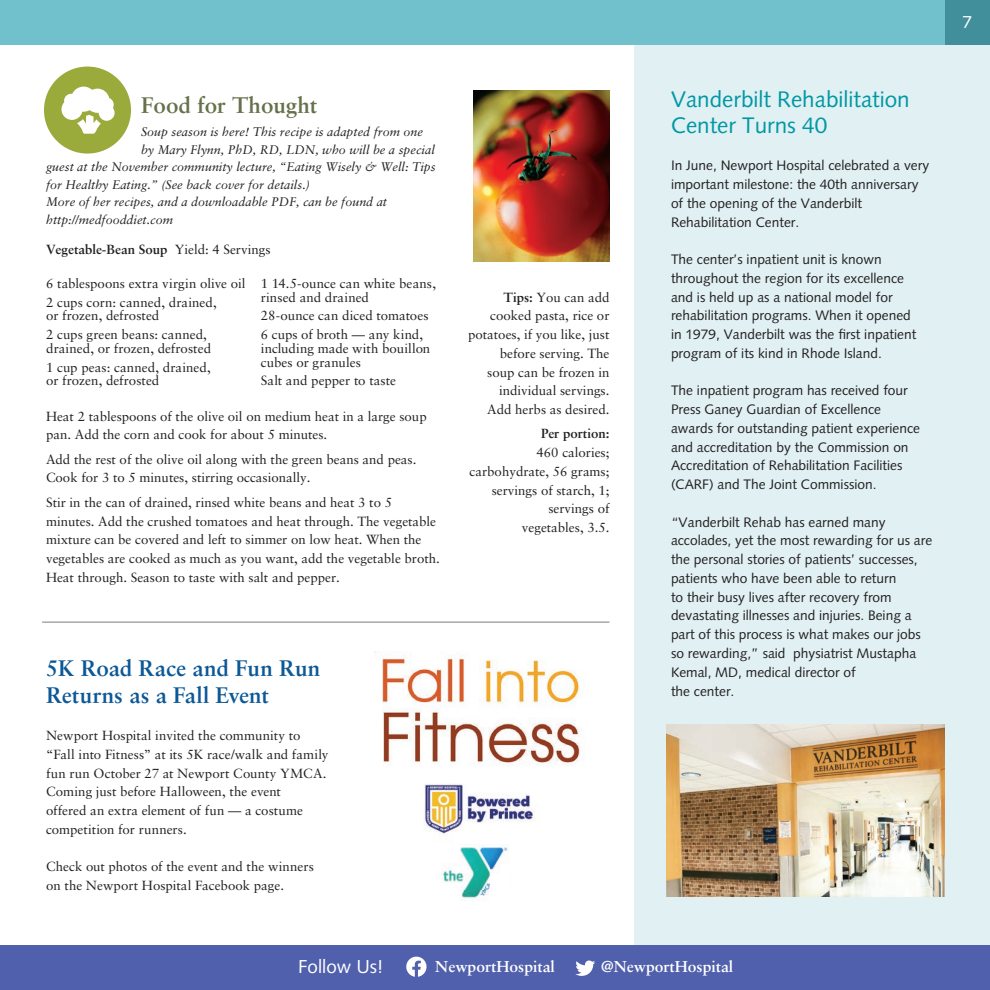
<style>
.page{position:relative;width:990px;height:990px;background:#fff}
.page>*{position:absolute;margin:0;border:0;box-sizing:border-box;transform-origin:0 0}
.t1{font:700 22.5px/26.2px "Sabon";color:#0c5896}
.t2{font:22.5px/26.2px "Syntax";color:#0097a4}
.t3{font:700 22.5px "Sabon";color:#65714a}
.t4{font:18.75px "Syntax";color:#fff}
.t5{font:17.5px "Syntax";color:#fff}
.t6{font:700 15.75px "Sabon";color:#fff}
.t7{font:13.75px/18.8px "Syntax";color:#231f20}
.t8{font:13.25px/18.8px "Sabon";color:#231f20}
.t9{font:700 13.25px "Sabon";color:#231f20}
.t10{font:italic 12.5px/17.5px "Sabon";color:#231f20}
.s1{font-weight:400}
.s2{font-weight:700}
</style>
<div class="page">
<div style="left:635px;top:45px;width:355px;height:925px;background:#e0f0f3"></div>
<div style="left:945px;top:0;width:45px;height:45px;background:#428f9c"></div>
<svg style="left:44px;top:67px;width:87px;height:87px"></svg>
<img style="left:473px;top:90px;width:136px;height:171px">
<img style="left:442px;top:845px;width:66px;height:56px">
<img style="left:424px;top:783px;width:115px;height:52px">
<img style="left:375px;top:652px;width:208px;height:114px">
<img style="left:666px;top:725px;width:279px;height:171px">
<hr style="left:42px;top:622px;width:568px;height:1px;background:#939598">
<div style="left:0;top:0;width:945px;height:45px;background:#70c1cb"></div>
<div style="left:0;top:945px;width:990px;height:45px;background:#5060ac"></div>
<svg style="left:406px;top:957px;width:21px;height:20px"></svg>
<svg style="left:575px;top:961px;width:20px;height:15px"></svg>
<p class="t3" style="left:141px;top:91px;width:178px">Food for Thought</p>
<p class="t10" style="left:141px;top:123px;width:284px">Soup season is here! This recipe is adapted from one</p>
<p class="t10" style="left:46px;top:141px;width:391px;text-indent:95px">by Mary Flynn, PhD, RD, LDN, who will be a special guest at the November community lecture, “Eating Wisely &amp; Well: Tips for Healthy Eating.” (See back cover for details.)<br>More of her recipes, and a downloadable PDF, can be found at http://medfooddiet.com</p>
<h5 class="t9" style="left:46px;top:241px;width:226px">Vegetable-Bean Soup <span class="s1">Yield: 4 Servings</span></h5>
<p class="t8" style="left:261px;top:276px;width:177px;line-height:13.8px;text-indent:-215px">6 tablespoons extra virgin olive oil 1 14.5-ounce can white beans, rinsed and drained</p>
<p class="t8" style="left:46px;top:295px;width:172px;line-height:13.8px">2 cups corn: canned, drained, or frozen, defrosted</p>
<p class="t8" style="left:261px;top:306px;width:169px">28-ounce can diced tomatoes</p>
<p class="t8" style="left:46px;top:325px;width:162px">2 cups green beans: canned,</p>
<p class="t8" style="left:261px;top:325px;width:164px">6 cups of broth — any kind,</p>
<p class="t8" style="left:46px;top:339px;width:166px">drained, or frozen, defrosted</p>
<p class="t8" style="left:261px;top:341px;width:171px;line-height:13.8px">including made with bouillon cubes or granules</p>
<p class="t8" style="left:46px;top:360px;width:166px;line-height:13.8px">1 cup peas: canned, drained, or frozen, defrosted</p>
<p class="t8" style="left:261px;top:371px;width:137px">Salt and pepper to taste</p>
<p class="t8" style="left:46px;top:406px;width:382px">Heat 2 tablespoons of the olive oil on medium heat in a large soup pan. Add the corn and cook for about 5 minutes.</p>
<p class="t8" style="left:46px;top:450px;width:372px">Add the rest of the olive oil along with the green beans and peas.<br>Cook for 3 to 5 minutes, stirring occasionally.</p>
<p class="t8" style="left:46px;top:493px;width:395px">Stir in the can of drained, rinsed white beans and heat 3 to 5 minutes. Add the crushed tomatoes and heat through. The vegetable mixture can be covered and left to simmer on low heat. When the vegetables are cooked as much as you want, add the vegetable broth.<br>Heat through. Season to taste with salt and pepper.</p>
<p class="t8" style="left:468px;top:287px;width:143px;text-align:right"><span class="s2">Tips:</span> You can add cooked pasta, rice or potatoes, if you like, just before serving. The<br>soup can be frozen in individual servings.<br>Add herbs as desired.</p>
<h5 class="t9" style="left:541px;top:426px;width:70px">Per portion:</h5>
<p class="t8" style="left:470px;top:443px;width:142px;text-align:right">460 calories; carbohydrate, 56 grams; servings of starch, 1; servings of<br>vegetables, 3.5.</p>
<p class="t1" style="left:46px;top:655px;width:276px">5K Road Race and Fun Run<br>Returns as a Fall Event</p>
<p class="t8" style="left:46px;top:726px;width:284px">Newport Hospital invited the community to “Fall into Fitness” at its 5K race/walk and family fun run October 27 at Newport County YMCA.<br>Coming just before Halloween, the event<br>offered an extra element of fun — a costume competition for runners.</p>
<p class="t8" style="left:46px;top:857px;width:269px">Check out photos of the event and the winners on the Newport Hospital Facebook page.</p>
<p class="t2" style="left:671px;top:86px;width:240px">Vanderbilt Rehabilitation<br>Center Turns 40</p>
<p class="t7" style="left:671px;top:156px;width:260px">In June, Newport Hospital celebrated a very important milestone: the 40th anniversary of the opening of the Vanderbilt Rehabilitation Center.</p>
<p class="t7" style="left:671px;top:250px;width:247px">The center’s inpatient unit is known throughout the region for its excellence and is held up as a national model for rehabilitation programs. When it opened in 1979, Vanderbilt was the frst inpatient program of its kind in Rhode Island.</p>
<p class="t7" style="left:671px;top:381px;width:251px">The inpatient program has received four Press Ganey Guardian of Excellence awards for outstanding patient experience and accreditation by the Commission on Accreditation of Rehabilitation Facilities (CARF) and The Joint Commission.</p>
<p class="t7" style="left:671px;top:513px;width:263px">“Vanderbilt Rehab has earned many accolades, yet the most rewarding for us are the personal stories of patients’ successes, patients who have been able to return<br>to their busy lives after recovery from devastating illnesses and injuries. Being a part of this process is what makes our jobs so rewarding,” said physiatrist Mustapha Kemal, MD, medical director of<br>the center.</p>
<p class="t4" style="left:298px;top:955px;width:87px">Follow Us!</p>
<p class="t6" style="left:435px;top:957px;width:121px">NewportHospital</p>
<p class="t6" style="left:601px;top:957px;width:134px">@NewportHospital</p>
<p class="t5" style="left:963px;top:12px;width:11px">7</p>
</div>
